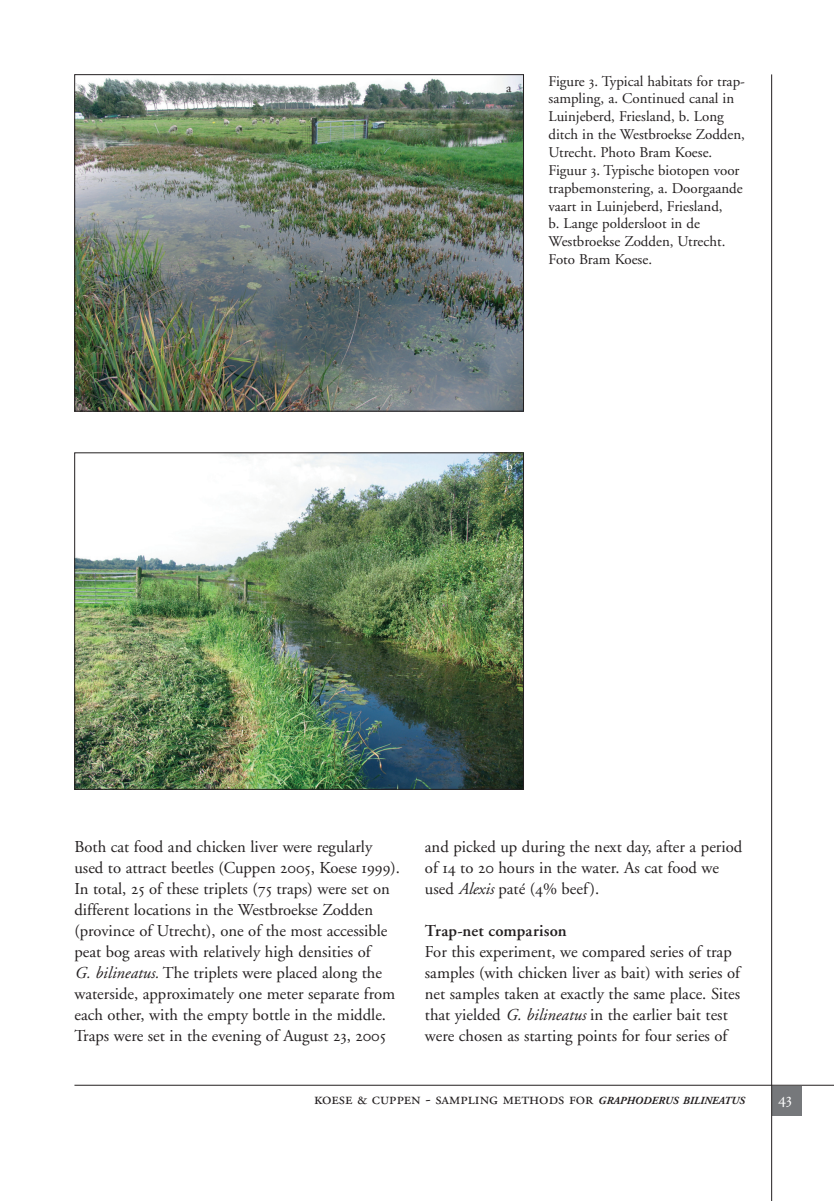
<style>
.page{position:relative;width:834px;height:1201px;background:#fff}
.page>*{position:absolute;margin:0;border:0;box-sizing:border-box;transform-origin:0 0}
.t1{font:16.62px/21px "Adobe Garamond";color:#231f20}
.t2{font:16.62px "Adobe Garamond Exp";color:#231f20}
.t3{font:600 16.62px "Adobe Garamond";letter-spacing:.01em;color:#231f20}
.t4{font:16.62px "Adobe Garamond Exp";color:#fff}
.t5{font:14.88px/17.8px "Adobe Garamond";color:#231f20}
.t6{font:13.12px "Adobe Garamond";color:#231f20}
.t7{font:13.12px "Adobe Garamond";color:#fff}
.s1{font-family:"Adobe Garamond Exp"}
.s2{font-style:italic}
.s3{font-family:"Adobe Garamond";font-weight:700;font-style:italic;font-size:10.85px}
</style>
<div class="page">
<div style="left:771px;top:1085px;width:30px;height:30px;background:#76787b"></div>
<hr style="left:771px;top:74px;width:1px;height:1126px;background:#231f20">
<hr style="left:74px;top:1084px;width:759px;height:1px;background:#231f20">
<img style="left:76px;top:76px;width:445px;height:333px">
<div style="left:74px;top:74px;width:449px;height:337px;border:1px solid #231f20"></div>
<img style="left:76px;top:454px;width:445px;height:333px">
<div style="left:74px;top:452px;width:449px;height:337px;border:1px solid #231f20"></div>
<p class="t6" style="left:506px;top:82px;width:7px">a</p>
<p class="t5" style="left:548px;top:73px;width:198px">Figure <span class="s1">3</span>. Typical habitats for trap&shy;sampling, a. Continued canal in<br>Luinjeberd, Friesland, b. Long ditch in the Westbroekse Zodden,<br>Utrecht. Photo Bram Koese.<br>Figuur <span class="s1">3</span>. Typische biotopen voor trapbemonstering, a. Doorgaande vaart in Luinjeberd, Friesland,<br>b. Lange poldersloot in de<br>Westbroekse Zodden, Utrecht.<br>Foto Bram Koese.</p>
<p class="t7" style="left:506px;top:460px;width:8px">b</p>
<p class="t1" style="left:74px;top:837px;width:327px">Both cat food and chicken liver were regularly used to attract beetles (Cuppen <span class="s1">2005</span>, Koese <span class="s1">1999</span>).<br>In total, <span class="s1">25</span> of these triplets (<span class="s1">75</span> traps) were set on different locations in the Westbroekse Zodden (province of Utrecht), one of the most accessible peat bog areas with relatively high densities of<br><span class="s2">G. bilineatus.</span> The triplets were placed along the waterside, approximately one meter separate from each other, with the empty bottle in the middle.<br>Traps were set in the evening of August <span class="s1">23</span>, <span class="s1">2005</span></p>
<p class="t1" style="left:425px;top:837px;width:319px">and picked up during the next day, after a period of <span class="s1">14</span> to <span class="s1">20</span> hours in the water. As cat food we used <span class="s2">Alexis</span> paté (<span class="s1">4</span>% beef).</p>
<p class="t3" style="left:425px;top:923px;width:143px">Trap-net comparison</p>
<p class="t1" style="left:425px;top:942px;width:317px">For this experiment, we compared series of trap samples (with chicken liver as bait) with series of net samples taken at exactly the same place. Sites that yielded <span class="s2">G. bilineatus</span> in the earlier bait test were chosen as starting points for four series of</p>
<p class="t2" style="left:314px;top:1088px;width:432px">koese &amp; cuppen - sampling methods for <span class="s3">GRAPHODERUS BILINEATUS</span></p>
<p class="t4" style="left:777px;top:1088px;width:16px">43</p>
</div>
